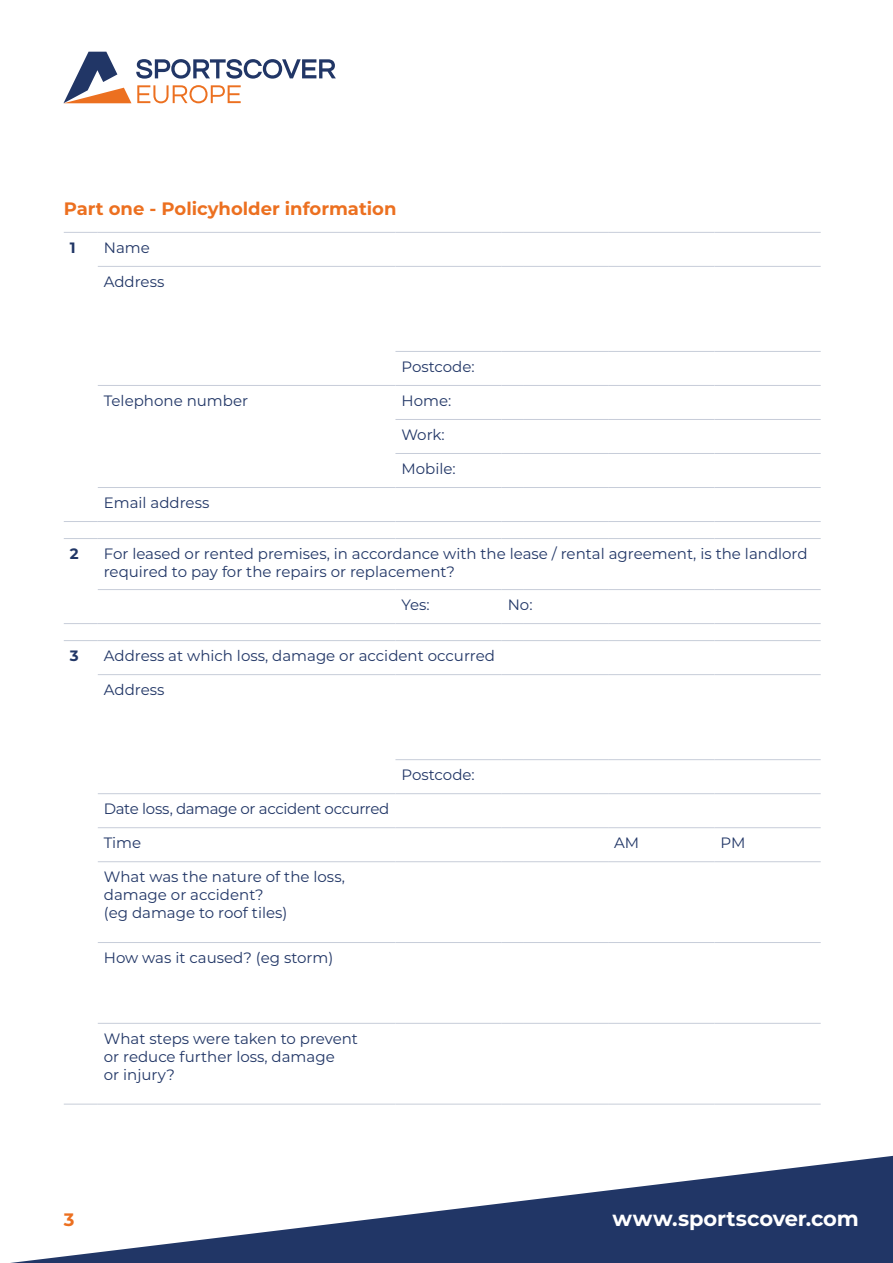
<style>
.page{position:relative;width:893px;height:1263px;background:#fff}
.page>*{position:absolute;margin:0;border:0;box-sizing:border-box;transform-origin:0 0}
.t1{font:700 21px "Montserrat";letter-spacing:-.005em;color:#fff}
.t2{font:700 18px "Montserrat";color:#ec7020}
.t3{font:15px/18px "Montserrat";color:#213666}
.t4{font:15px "Montserrat";letter-spacing:-.025em;color:#213666}
.t5{font:700 15px "Montserrat";color:#213666}
</style>
<div class="page">
<svg style="left:63px;top:52px;width:273px;height:51px"></svg>
<svg style="left:10px;top:1155px;width:883px;height:108px"></svg>
<hr style="left:64px;top:232px;width:34px;height:1px;background:#c7cdd9">
<hr style="left:98px;top:232px;width:297px;height:1px;background:#c7cdd9">
<hr style="left:395px;top:232px;width:107px;height:1px;background:#c7cdd9">
<svg style="left:502px;top:232px;width:21px;height:1px"></svg>
<hr style="left:523px;top:232px;width:85px;height:1px;background:#c7cdd9">
<hr style="left:608px;top:232px;width:106px;height:1px;background:#c7cdd9">
<hr style="left:714px;top:232px;width:107px;height:1px;background:#c7cdd9">
<hr style="left:98px;top:266px;width:297px;height:1px;background:#c7cdd9">
<hr style="left:395px;top:266px;width:107px;height:1px;background:#c7cdd9">
<svg style="left:502px;top:266px;width:21px;height:1px"></svg>
<hr style="left:523px;top:266px;width:85px;height:1px;background:#c7cdd9">
<hr style="left:608px;top:266px;width:106px;height:1px;background:#c7cdd9">
<hr style="left:714px;top:266px;width:107px;height:1px;background:#c7cdd9">
<hr style="left:395px;top:351px;width:107px;height:1px;background:#c7cdd9">
<svg style="left:502px;top:351px;width:21px;height:1px"></svg>
<hr style="left:523px;top:351px;width:85px;height:1px;background:#c7cdd9">
<hr style="left:608px;top:351px;width:106px;height:1px;background:#c7cdd9">
<hr style="left:714px;top:351px;width:107px;height:1px;background:#c7cdd9">
<hr style="left:98px;top:385px;width:297px;height:1px;background:#c7cdd9">
<hr style="left:395px;top:385px;width:107px;height:1px;background:#c7cdd9">
<svg style="left:502px;top:385px;width:21px;height:1px"></svg>
<hr style="left:523px;top:385px;width:85px;height:1px;background:#c7cdd9">
<hr style="left:608px;top:385px;width:106px;height:1px;background:#c7cdd9">
<hr style="left:714px;top:385px;width:107px;height:1px;background:#c7cdd9">
<hr style="left:395px;top:419px;width:107px;height:1px;background:#c7cdd9">
<svg style="left:502px;top:419px;width:21px;height:1px"></svg>
<hr style="left:523px;top:419px;width:85px;height:1px;background:#c7cdd9">
<hr style="left:608px;top:419px;width:106px;height:1px;background:#c7cdd9">
<hr style="left:714px;top:419px;width:107px;height:1px;background:#c7cdd9">
<hr style="left:395px;top:453px;width:107px;height:1px;background:#c7cdd9">
<svg style="left:502px;top:453px;width:21px;height:1px"></svg>
<hr style="left:523px;top:453px;width:85px;height:1px;background:#c7cdd9">
<hr style="left:608px;top:453px;width:106px;height:1px;background:#c7cdd9">
<hr style="left:714px;top:453px;width:107px;height:1px;background:#c7cdd9">
<hr style="left:98px;top:487px;width:297px;height:1px;background:#c7cdd9">
<hr style="left:395px;top:487px;width:107px;height:1px;background:#c7cdd9">
<svg style="left:502px;top:487px;width:21px;height:1px"></svg>
<hr style="left:523px;top:487px;width:85px;height:1px;background:#c7cdd9">
<hr style="left:608px;top:487px;width:106px;height:1px;background:#c7cdd9">
<hr style="left:714px;top:487px;width:107px;height:1px;background:#c7cdd9">
<hr style="left:64px;top:521px;width:34px;height:1px;background:#c7cdd9">
<hr style="left:98px;top:521px;width:297px;height:1px;background:#c7cdd9">
<hr style="left:395px;top:521px;width:107px;height:1px;background:#c7cdd9">
<svg style="left:502px;top:521px;width:21px;height:1px"></svg>
<hr style="left:523px;top:521px;width:85px;height:1px;background:#c7cdd9">
<hr style="left:608px;top:521px;width:106px;height:1px;background:#c7cdd9">
<hr style="left:714px;top:521px;width:107px;height:1px;background:#c7cdd9">
<hr style="left:64px;top:538px;width:34px;height:1px;background:#c7cdd9">
<hr style="left:98px;top:538px;width:297px;height:1px;background:#c7cdd9">
<hr style="left:395px;top:538px;width:107px;height:1px;background:#c7cdd9">
<svg style="left:502px;top:538px;width:21px;height:1px"></svg>
<hr style="left:523px;top:538px;width:85px;height:1px;background:#c7cdd9">
<hr style="left:608px;top:538px;width:106px;height:1px;background:#c7cdd9">
<hr style="left:714px;top:538px;width:107px;height:1px;background:#c7cdd9">
<hr style="left:98px;top:589px;width:297px;height:1px;background:#c7cdd9">
<hr style="left:395px;top:589px;width:107px;height:1px;background:#c7cdd9">
<svg style="left:502px;top:589px;width:21px;height:1px"></svg>
<hr style="left:523px;top:589px;width:85px;height:1px;background:#c7cdd9">
<hr style="left:608px;top:589px;width:106px;height:1px;background:#c7cdd9">
<hr style="left:714px;top:589px;width:107px;height:1px;background:#c7cdd9">
<hr style="left:64px;top:623px;width:34px;height:1px;background:#c7cdd9">
<hr style="left:98px;top:623px;width:297px;height:1px;background:#c7cdd9">
<hr style="left:395px;top:623px;width:107px;height:1px;background:#c7cdd9">
<svg style="left:502px;top:623px;width:21px;height:1px"></svg>
<hr style="left:523px;top:623px;width:85px;height:1px;background:#c7cdd9">
<hr style="left:608px;top:623px;width:106px;height:1px;background:#c7cdd9">
<hr style="left:714px;top:623px;width:107px;height:1px;background:#c7cdd9">
<hr style="left:64px;top:640px;width:34px;height:1px;background:#c7cdd9">
<hr style="left:98px;top:640px;width:297px;height:1px;background:#c7cdd9">
<hr style="left:395px;top:640px;width:107px;height:1px;background:#c7cdd9">
<svg style="left:502px;top:640px;width:21px;height:1px"></svg>
<hr style="left:523px;top:640px;width:85px;height:1px;background:#c7cdd9">
<hr style="left:608px;top:640px;width:106px;height:1px;background:#c7cdd9">
<hr style="left:714px;top:640px;width:107px;height:1px;background:#c7cdd9">
<hr style="left:98px;top:674px;width:297px;height:1px;background:#c7cdd9">
<hr style="left:395px;top:674px;width:107px;height:1px;background:#c7cdd9">
<svg style="left:502px;top:674px;width:21px;height:1px"></svg>
<hr style="left:523px;top:674px;width:85px;height:1px;background:#c7cdd9">
<hr style="left:608px;top:674px;width:106px;height:1px;background:#c7cdd9">
<hr style="left:714px;top:674px;width:107px;height:1px;background:#c7cdd9">
<hr style="left:395px;top:759px;width:107px;height:1px;background:#c7cdd9">
<svg style="left:502px;top:759px;width:21px;height:1px"></svg>
<hr style="left:523px;top:759px;width:85px;height:1px;background:#c7cdd9">
<hr style="left:608px;top:759px;width:106px;height:1px;background:#c7cdd9">
<hr style="left:714px;top:759px;width:107px;height:1px;background:#c7cdd9">
<hr style="left:98px;top:793px;width:297px;height:1px;background:#c7cdd9">
<hr style="left:395px;top:793px;width:107px;height:1px;background:#c7cdd9">
<svg style="left:502px;top:793px;width:21px;height:1px"></svg>
<hr style="left:523px;top:793px;width:85px;height:1px;background:#c7cdd9">
<hr style="left:608px;top:793px;width:106px;height:1px;background:#c7cdd9">
<hr style="left:714px;top:793px;width:107px;height:1px;background:#c7cdd9">
<hr style="left:98px;top:827px;width:297px;height:1px;background:#c7cdd9">
<hr style="left:395px;top:827px;width:107px;height:1px;background:#c7cdd9">
<svg style="left:502px;top:827px;width:21px;height:1px"></svg>
<hr style="left:523px;top:827px;width:85px;height:1px;background:#c7cdd9">
<hr style="left:608px;top:827px;width:106px;height:1px;background:#c7cdd9">
<hr style="left:714px;top:827px;width:107px;height:1px;background:#c7cdd9">
<hr style="left:98px;top:861px;width:297px;height:1px;background:#c7cdd9">
<hr style="left:395px;top:861px;width:107px;height:1px;background:#c7cdd9">
<svg style="left:502px;top:861px;width:21px;height:1px"></svg>
<hr style="left:523px;top:861px;width:85px;height:1px;background:#c7cdd9">
<hr style="left:608px;top:861px;width:106px;height:1px;background:#c7cdd9">
<hr style="left:714px;top:861px;width:107px;height:1px;background:#c7cdd9">
<hr style="left:98px;top:942px;width:297px;height:1px;background:#c7cdd9">
<hr style="left:395px;top:942px;width:107px;height:1px;background:#c7cdd9">
<svg style="left:502px;top:942px;width:21px;height:1px"></svg>
<hr style="left:523px;top:942px;width:85px;height:1px;background:#c7cdd9">
<hr style="left:608px;top:942px;width:106px;height:1px;background:#c7cdd9">
<hr style="left:714px;top:942px;width:107px;height:1px;background:#c7cdd9">
<hr style="left:98px;top:1023px;width:297px;height:1px;background:#c7cdd9">
<hr style="left:395px;top:1023px;width:107px;height:1px;background:#c7cdd9">
<svg style="left:502px;top:1023px;width:21px;height:1px"></svg>
<hr style="left:523px;top:1023px;width:85px;height:1px;background:#c7cdd9">
<hr style="left:608px;top:1023px;width:106px;height:1px;background:#c7cdd9">
<hr style="left:714px;top:1023px;width:107px;height:1px;background:#c7cdd9">
<hr style="left:64px;top:1104px;width:34px;height:1px;background:#c7cdd9">
<hr style="left:98px;top:1104px;width:297px;height:1px;background:#c7cdd9">
<hr style="left:395px;top:1104px;width:107px;height:1px;background:#c7cdd9">
<svg style="left:502px;top:1104px;width:21px;height:1px"></svg>
<hr style="left:523px;top:1104px;width:85px;height:1px;background:#c7cdd9">
<hr style="left:608px;top:1104px;width:106px;height:1px;background:#c7cdd9">
<hr style="left:714px;top:1104px;width:107px;height:1px;background:#c7cdd9">
<p class="t2" style="left:64px;top:196px;width:334px">Part one - Policyholder information</p>
<p class="t5" style="left:70px;top:237px;width:7px">1</p>
<p class="t3" style="left:104px;top:238px;width:48px">Name</p>
<p class="t3" style="left:104px;top:272px;width:62px">Address</p>
<p class="t3" style="left:401px;top:357px;width:75px">Postcode:</p>
<p class="t3" style="left:104px;top:391px;width:146px">Telephone number</p>
<p class="t3" style="left:401px;top:391px;width:51px">Home:</p>
<p class="t3" style="left:401px;top:425px;width:45px">Work:</p>
<p class="t3" style="left:401px;top:459px;width:56px">Mobile:</p>
<p class="t3" style="left:104px;top:493px;width:107px">Email address</p>
<p class="t5" style="left:70px;top:543px;width:10px">2</p>
<p class="t3" style="left:104px;top:544px;width:705px">For leased or rented premises, in accordance with the lease / rental agreement, is the landlord required to pay for the repairs or replacement?</p>
<p class="t3" style="left:401px;top:595px;width:30px">Yes:</p>
<p class="t3" style="left:508px;top:595px;width:26px">No:</p>
<p class="t5" style="left:70px;top:645px;width:10px">3</p>
<p class="t3" style="left:104px;top:646px;width:393px">Address at which loss, damage or accident occurred</p>
<p class="t3" style="left:104px;top:680px;width:62px">Address</p>
<p class="t3" style="left:401px;top:765px;width:75px">Postcode:</p>
<p class="t4" style="left:104px;top:799px;width:287px">Date loss, damage or accident occurred</p>
<p class="t3" style="left:104px;top:833px;width:39px">Time</p>
<p class="t3" style="left:614px;top:833px;width:27px">AM</p>
<p class="t3" style="left:720px;top:833px;width:26px">PM</p>
<p class="t3" style="left:104px;top:867px;width:242px">What was the nature of the loss, damage or accident?<br>(eg damage to roof tiles)</p>
<p class="t3" style="left:104px;top:948px;width:231px">How was it caused? (eg storm)</p>
<p class="t3" style="left:104px;top:1029px;width:256px">What steps were taken to prevent or reduce further loss, damage<br>or injury?</p>
<p class="t2" style="left:64px;top:1206px;width:12px">3</p>
<h1 class="t1" style="left:613px;top:1203px;width:248px">www.sportscover.com</h1>
</div>
